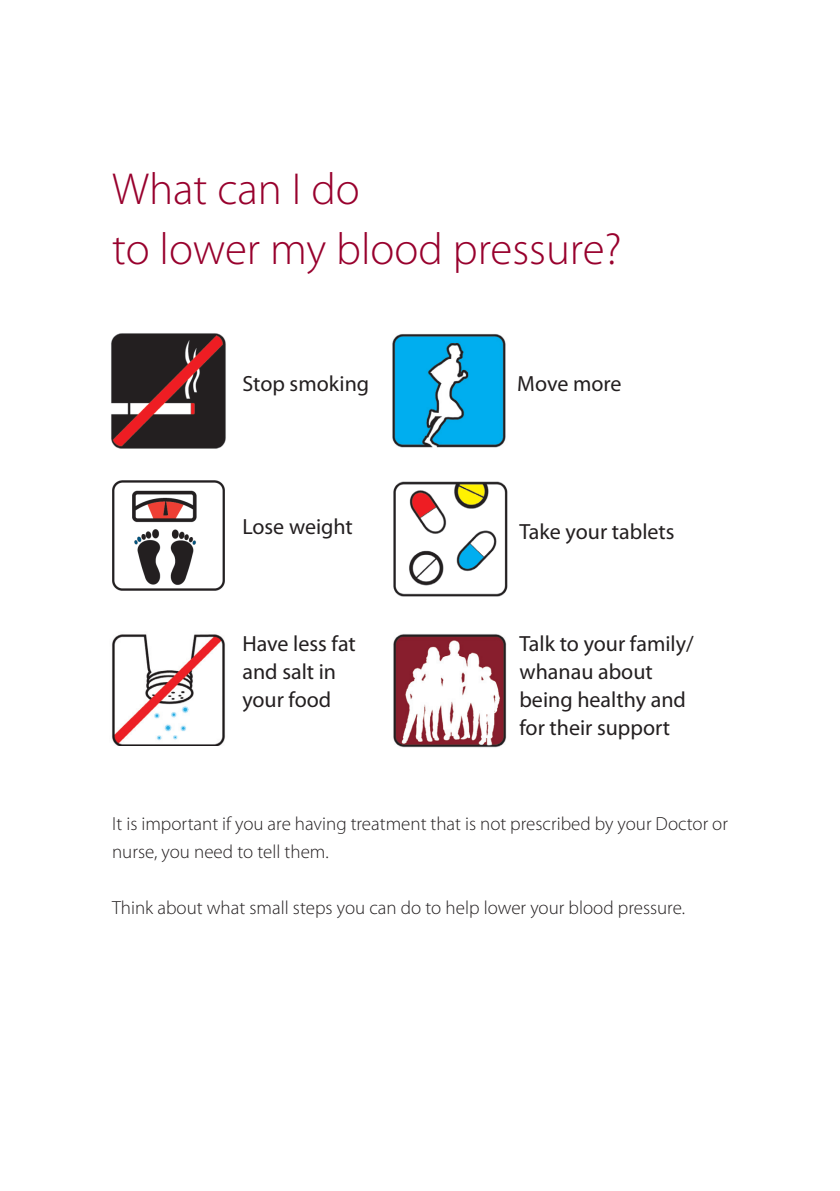
<style>
.page{position:relative;width:840px;height:1191px;background:#fff}
.page>*{position:absolute;margin:0;border:0;box-sizing:border-box;transform-origin:0 0}
.t1{font:300 45px/60px "Myriad Pro";color:#98012d}
.t2{font:22px/28px "Myriad Pro";color:#231f20}
.t3{font:300 19px/28px "Myriad Pro";color:#231f20}
</style>
<div class="page">
<img style="left:112px;top:481px;width:112px;height:110px">
<img style="left:392px;top:334px;width:114px;height:114px">
<img style="left:393px;top:481px;width:115px;height:116px">
<img style="left:111px;top:333px;width:115px;height:116px">
<img style="left:393px;top:634px;width:114px;height:114px">
<img style="left:112px;top:634px;width:113px;height:112px">
<h1 class="t1" style="left:112px;top:158px;width:511px">What can I do<br>to lower my blood pressure?</h1>
<p class="t2" style="left:242px;top:369px;width:128px">Stop smoking</p>
<p class="t2" style="left:517px;top:369px;width:106px">Move more</p>
<p class="t2" style="left:242px;top:512px;width:112px">Lose weight</p>
<p class="t2" style="left:519px;top:517px;width:156px">Take your tablets</p>
<p class="t2" style="left:242px;top:629px;width:115px">Have less fat and salt in your food</p>
<p class="t2" style="left:519px;top:629px;width:176px">Talk to your family/ whanau about being healthy and for their support</p>
<p class="t3" style="left:112px;top:810px;width:617px">It is important if you are having treatment that is not prescribed by your Doctor or nurse, you need to tell them.</p>
<p class="t3" style="left:112px;top:894px;width:574px">Think about what small steps you can do to help lower your blood pressure.</p>
</div>
